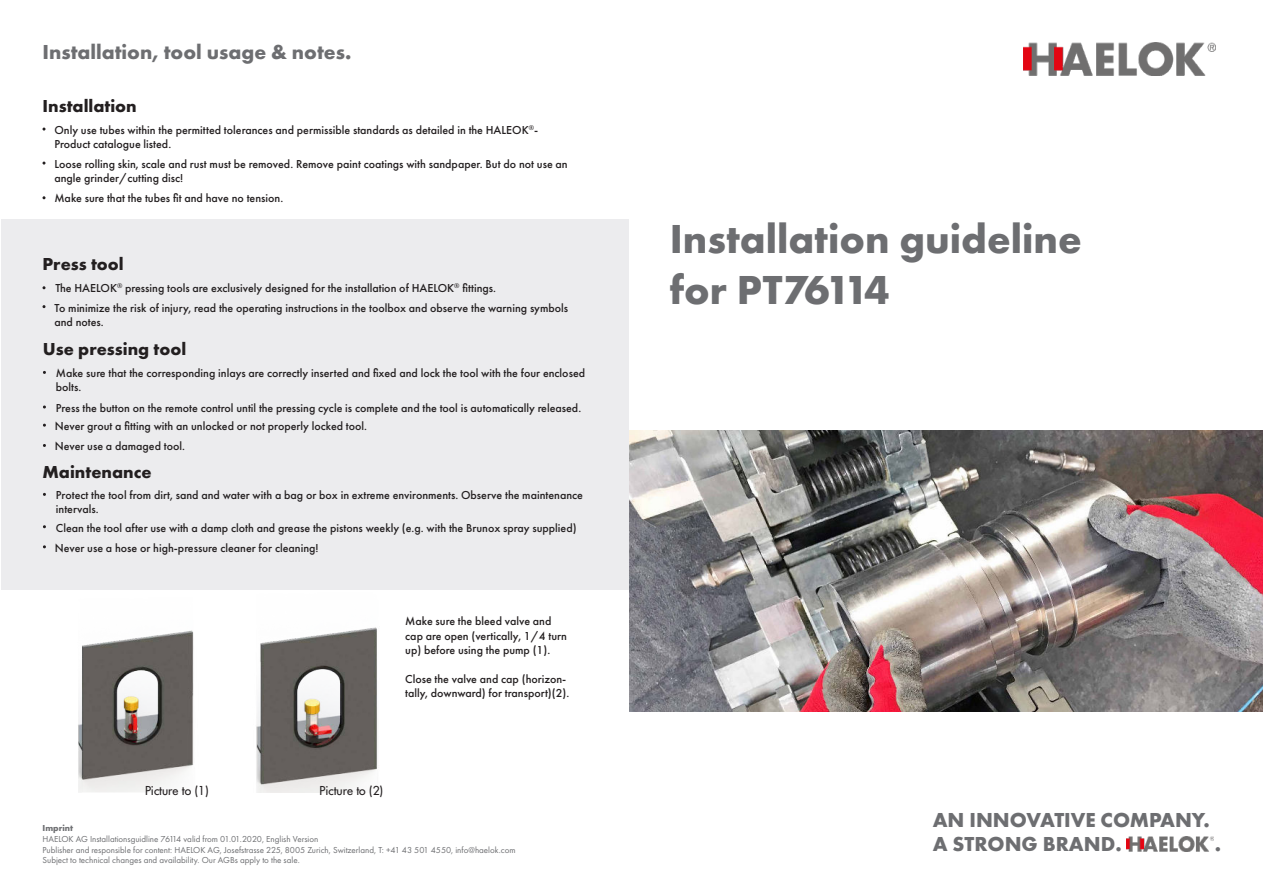
<style>
.page{position:relative;width:1263px;height:893px;background:#fff}
.page>*{position:absolute;margin:0;border:0;box-sizing:border-box;transform-origin:0 0}
.t1{font:700 42px/50.4px "Futura PT";color:#6d6e71}
.t2{font:700 21px/24px "Futura PT";color:#6d6e71}
.t3{font:700 18px "Futura PT";color:#231f20}
.t4{font:500 12px/14.4px "Futura PT";color:#231f20}
.t5{font:500 12px "Futura Std";color:#231f20}
.t6{font:9px/10.8px "Futura PT";color:#6d6e71}
.t7{font:700 9px "Futura PT";color:#6d6e71}
</style>
<div class="page">
<div style="left:1px;top:219px;width:628px;height:370px;background:#ececee"></div>
<img style="left:1023px;top:43px;width:192px;height:32px">
<img style="left:629px;top:431px;width:634px;height:280px">
<img style="left:256px;top:627px;width:122px;height:166px">
<img style="left:78px;top:630px;width:116px;height:162px">
<img style="left:1126px;top:837px;width:88px;height:14px">
<h2 class="t2" style="left:43px;top:41px;width:310px">Installation, tool usage &amp; notes.</h2>
<h3 class="t3" style="left:43px;top:98px;width:96px">Installation</h3>
<p class="t4" style="left:54px;top:123px;width:485px">Only use tubes within the permitted tolerances and permissible standards as detailed in the HALEOK<sup>®</sup>-<br>Product catalogue listed.</p>
<p class="t4" style="left:54px;top:157px;width:515px">Loose rolling skin, scale and rust must be removed. Remove paint coatings with sandpaper. But do not use an angle grinder/cutting disc!</p>
<p class="t4" style="left:54px;top:192px;width:230px">Make sure that the tubes fit and have no tension.</p>
<h3 class="t3" style="left:43px;top:257px;width:83px">Press tool</h3>
<p class="t4" style="left:54px;top:279px;width:515px;line-height:19.4px">The HAELOK<sup>®</sup> pressing tools are exclusively designed for the installation of HAELOK<sup>®</sup> fittings.<br>To minimize the risk of injury, read the operating instructions in the toolbox and observe the warning symbols</p>
<p class="t4" style="left:54px;top:316px;width:51px">and notes.</p>
<h3 class="t3" style="left:43px;top:342px;width:145px">Use pressing tool</h3>
<p class="t4" style="left:56px;top:367px;width:531px">Make sure that the corresponding inlays are correctly inserted and fixed and lock the tool with the four enclosed bolts.</p>
<p class="t4" style="left:55px;top:399px;width:528px;line-height:18.5px">Press the button on the remote control until the pressing cycle is complete and the tool is automatically released.<br>Never grout a fitting with an unlocked or not properly locked tool.</p>
<p class="t4" style="left:55px;top:440px;width:132px">Never use a damaged tool.</p>
<h3 class="t3" style="left:43px;top:465px;width:111px">Maintenance</h3>
<p class="t4" style="left:56px;top:488px;width:529px">Protect the tool from dirt, sand and water with a bag or box in extreme environments. Observe the maintenance intervals.</p>
<p class="t4" style="left:55px;top:518px;width:523px;line-height:20.4px">Clean the tool after use with a damp cloth and grease the pistons weekly (e.g. with the Brunox spray supplied)<br>Never use a hose or high-pressure cleaner for cleaning!</p>
<p class="t4" style="left:405px;top:615px;width:163px">Make sure the bleed valve and cap are open (vertically, 1/4 turn up) before using the pump (1).</p>
<p class="t4" style="left:405px;top:673px;width:165px">Close the valve and cap (horizon&shy;tally, downward) for transport)(2).</p>
<p class="t5" style="left:145px;top:785px;width:65px">Picture to (1)</p>
<p class="t5" style="left:319px;top:785px;width:65px">Picture to (2)</p>
<p class="t7" style="left:43px;top:824px;width:32px">Imprint</p>
<p class="t6" style="left:43px;top:834px;width:474px">HAELOK AG Installationsguidline 76114 valid from 01.01.2020, English Version<br>Publisher and responsible for content: HAELOK AG, Josefstrasse 225, 8005 Zurich, Switzerland, T: +41 43 501 4550, info@haelok.com<br>Subject to technical changes and availability. Our AGBs apply to the sale.</p>
<h1 class="t1" style="left:670px;top:217px;width:413px">Installation guideline for PT76114</h1>
<h2 class="t2" style="left:933px;top:810px;width:279px">AN INNOVATIVE COMPANY.<br>A STRONG BRAND.</h2>
<h2 class="t2" style="left:1215px;top:834px;width:8px">.</h2>
</div>
